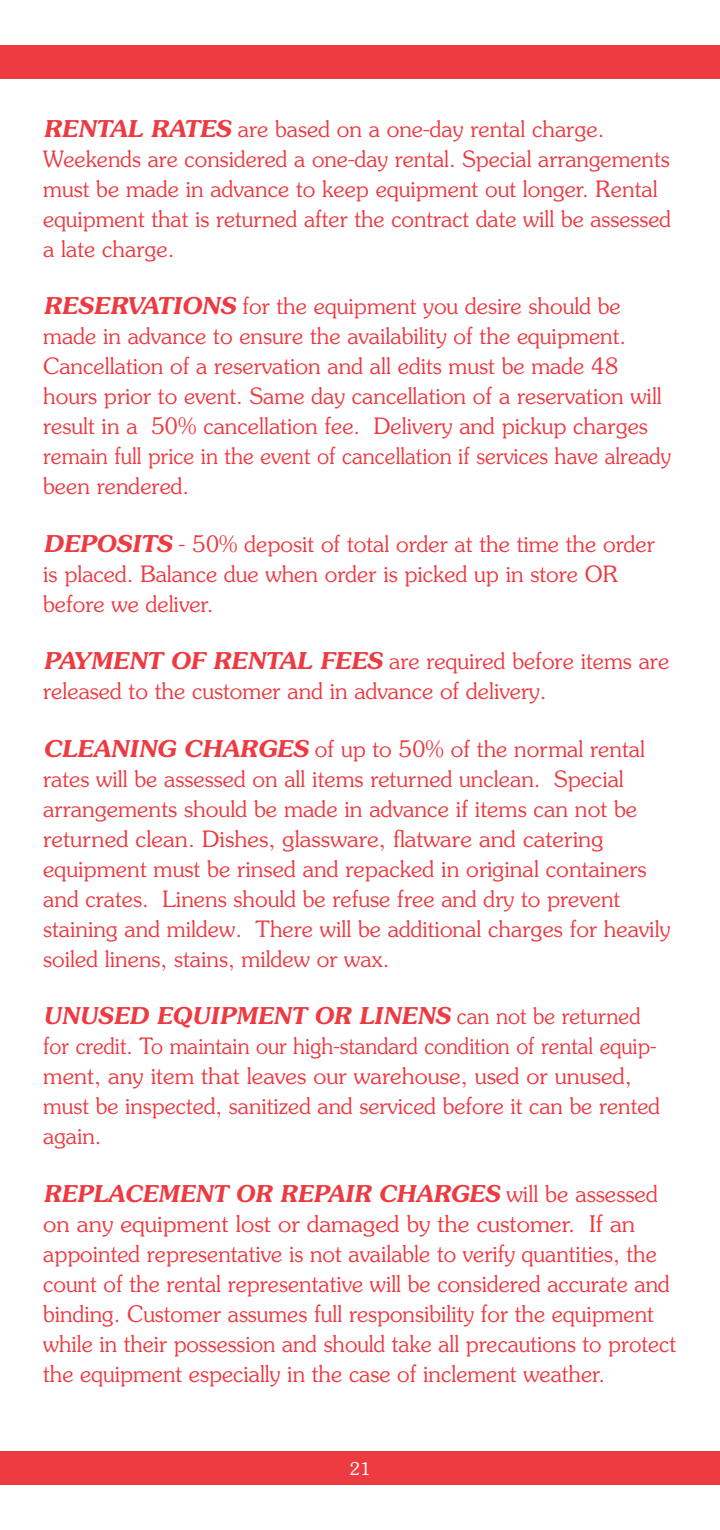
<style>
.page{position:relative;width:720px;height:1530px;background:#fff}
.page>*{position:absolute;margin:0;border:0;box-sizing:border-box;transform-origin:0 0}
.t1{font:italic 600 23px "Souvenir";color:#ee3a41}
.t2{font:300 22.75px/30px "Souvenir";color:#ee3a41;scale:1.04 1}
.t3{font:300 22.5px/30px "Souvenir";color:#ee3a41}
.t4{font:300 22.5px/30px "Souvenir";color:#ee3a41;scale:.95 1}
.t5{font:300 17.5px "Souvenir";color:#fff}
.s1{font-weight:600;font-style:italic;font-size:23px}
.s2{font-size:22.75px}
.s3{font-weight:300;font-style:normal;font-size:22.5px}
.s4{font-weight:300;font-style:normal;font-size:22.75px}
</style>
<div class="page">
<div style="left:0;top:45px;width:720px;height:34px;background:#ee3a41"></div>
<div style="left:0;top:1451px;width:720px;height:34px;background:#ee3a41"></div>
<p class="t3" style="left:43px;top:113px;width:629px"><span class="s1">RENTAL RATES</span> are based on a one-day rental charge.<br>Weekends are considered a one-day rental. Special arrangements must be made in advance to keep equipment out longer. Rental equipment that is returned after the contract date will be assessed a late charge.</p>
<p class="t3" style="left:43px;top:291px;width:630px"><span class="s1">RESERVATIONS</span> for the equipment you desire should be made in advance to ensure the availability of the equipment.<br>Cancellation of a reservation and all edits must be made 48 hours prior to event. Same day cancellation of a reservation will result in a 50% cancellation fee. Delivery and pickup charges remain full price in the event of cancellation if services have already been rendered.</p>
<p class="t3" style="left:43px;top:528px;width:613px"><span class="s1">DEPOSITS</span> <span class="s2">-</span> 50% deposit of total order at the time the order is placed. Balance due when order is picked up in store OR before we deliver.</p>
<p class="t3" style="left:43px;top:646px;width:628px"><span class="s1">PAYMENT OF RENTAL FEES</span> are required before items are released to the customer and in advance of delivery.</p>
<p class="t3" style="left:43px;top:733px;width:629px"><span class="s1">CLEANING CHARGES</span> of up to 50% of the normal rental rates will be assessed on all items returned unclean. Special arrangements should be made in advance if items can not be returned clean. Dishes, glassware, flatware and catering equipment must be rinsed and repacked in original containers and crates. Linens should be refuse free and dry to prevent staining and mildew. There will be additional charges for heavily soiled linens, stains, mildew or wax.</p>
<p class="t1" style="left:43px;top:1002px;width:599px">UNUSED EQUIPMENT OR LINENS <span class="s3">can not be returned</span></p>
<p class="t4" style="left:43px;top:1031px;width:651px">for credit. To maintain our high-standard condition of rental equip&shy;ment, any item that leaves our warehouse, used or unused, must be inspected, sanitized and serviced before it can be rented again.</p>
<p class="t1" style="left:43px;top:1179px;width:616px">REPLACEMENT OR REPAIR CHARGES <span class="s4">will be assessed</span></p>
<p class="t2" style="left:43px;top:1208px;width:610px">on any equipment lost or damaged by the customer. If an appointed representative is not available to verify quantities, the count of the rental representative will be considered accurate and binding. Customer assumes full responsibility for the equipment while in their possession and should take all precautions to protect the equipment especially in the case of inclement weather.</p>
<p class="t5" style="left:350px;top:1458px;width:23px">21</p>
</div>
